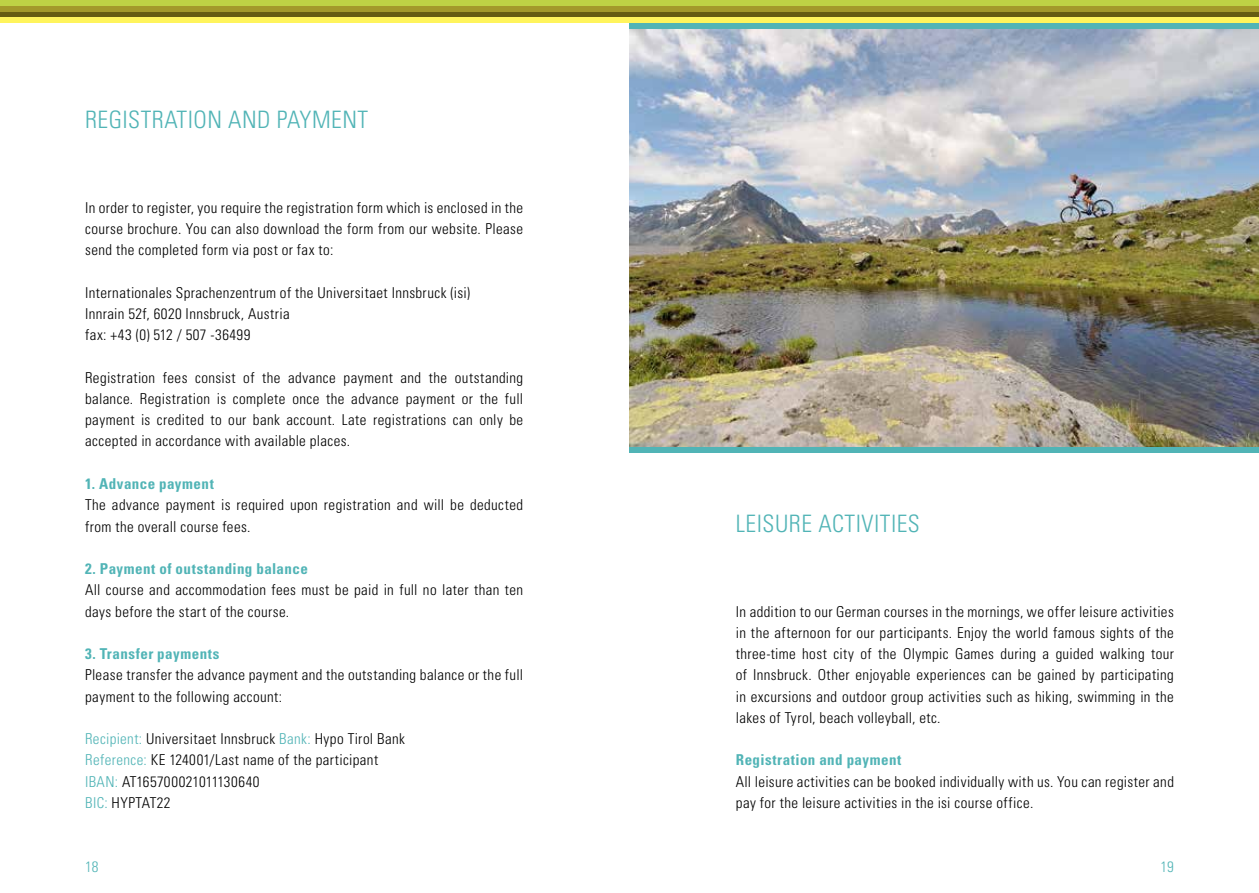
<style>
.page{position:relative;width:1259px;height:893px;background:#fff}
.page>*{position:absolute;margin:0;border:0;box-sizing:border-box;transform-origin:0 0}
.t1{font:300 condensed 24px "Univers";letter-spacing:.02em;color:#51b4b6}
.t2{font:300 condensed 15px/21.3px "Univers";letter-spacing:.025em;color:#000}
.t3{font:700 condensed 15px "Univers";letter-spacing:.03em;color:#51b4b6}
.t4{font:300 condensed 15px "Univers";color:#51b4b6}
.s1{color:#51b4b6}
</style>
<div class="page">
<div style="left:629px;top:23px;width:630px;height:430px;background:#51b4b6"></div>
<img style="left:629px;top:29px;width:630px;height:417px">
<div style="left:0;top:0;width:1259px;height:6px;background:#bed245"></div>
<div style="left:0;top:12px;width:1259px;height:6px;background:#665c12"></div>
<div style="left:0;top:6px;width:1259px;height:6px;background:#a3992b"></div>
<div style="left:0;top:18px;width:1259px;height:5px;background:#fff45c"></div>
<h1 class="t1" style="left:85px;top:105px;width:285px">REGISTRATION AND PAYMENT</h1>
<p class="t2" style="left:85px;top:196px;width:439px;text-align:justify">In order to register, you require the registration form which is enclosed in the course brochure. You can also download the form from our website. Please send the completed form via post or fax to:</p>
<p class="t2" style="left:85px;top:281px;width:386px">Internationales Sprachenzentrum of the Universitaet Innsbruck (isi)<br>Innrain 52f, 6020 Innsbruck, Austria<br>fax: +43 (0) 512 / 507 -36499</p>
<p class="t2" style="left:85px;top:367px;width:440px;text-align:justify">Registration fees consist of the advance payment and the outstanding balance. Registration is complete once the advance payment or the full payment is credited to our bank account. Late registrations can only be accepted in accordance with available places.</p>
<p class="t3" style="left:85px;top:474px;width:130px">1. Advance payment</p>
<p class="t2" style="left:85px;top:494px;width:439px">The advance payment is required upon registration and will be deducted from the overall course fees.</p>
<p class="t3" style="left:85px;top:559px;width:224px">2. Payment of outstanding balance</p>
<p class="t2" style="left:85px;top:579px;width:439px">All course and accommodation fees must be paid in full no later than ten days before the start of the course.</p>
<p class="t3" style="left:85px;top:644px;width:136px">3. Transfer payments</p>
<p class="t2" style="left:85px;top:664px;width:439px">Please transfer the advance payment and the outstanding balance or the full payment to the following account:</p>
<p class="t2" style="left:85px;top:728px;width:321px"><span class="s1">Recipient:</span> Universitaet Innsbruck <span class="s1">Bank:</span> Hypo Tirol Bank <span class="s1">Reference:</span> KE 124001/Last name of the participant <span class="s1">IBAN:</span> AT165700021011130640<br><span class="s1">BIC:</span> HYPTAT22</p>
<h1 class="t1" style="left:736px;top:509px;width:186px">LEISURE ACTIVITIES</h1>
<p class="t2" style="left:736px;top:600px;width:439px;text-align:justify">In addition to our German courses in the mornings, we offer leisure activities in the afternoon for our participants. Enjoy the world famous sights of the three-time host city of the Olympic Games during a guided walking tour of Innsbruck. Other enjoyable experiences can be gained by participating in excursions and outdoor group activities such as hiking, swimming in the lakes of Tyrol, beach volleyball, etc.</p>
<p class="t3" style="left:736px;top:751px;width:167px">Registration and payment</p>
<p class="t2" style="left:736px;top:770px;width:440px">All leisure activities can be booked individually with us. You can register and pay for the leisure activities in the isi course office.</p>
<p class="t4" style="left:85px;top:857px;width:15px">18</p>
<p class="t4" style="left:1160px;top:857px;width:15px">19</p>
</div>
